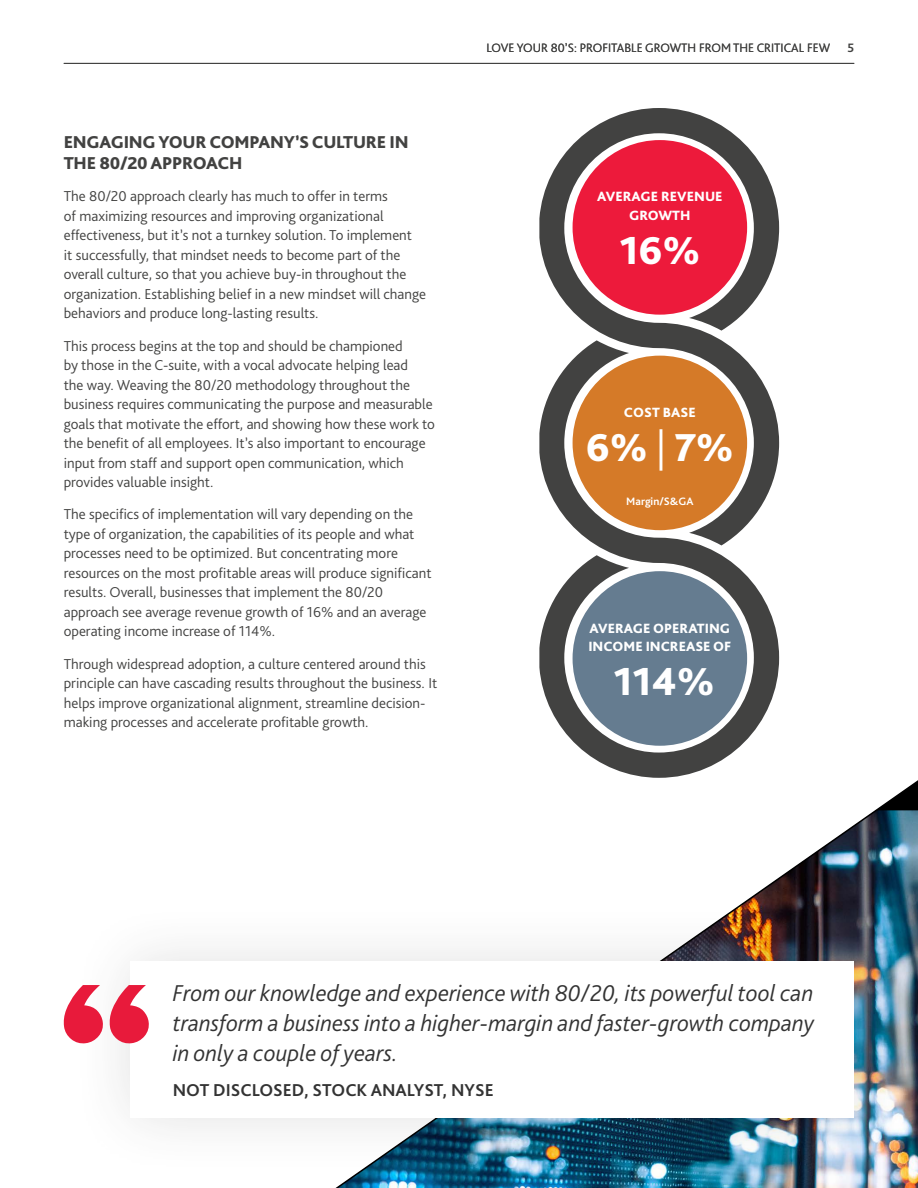
<style>
.page{position:relative;width:918px;height:1188px;background:#fff}
.page>*{position:absolute;margin:0;border:0;box-sizing:border-box;transform-origin:0 0}
.t1{font:800 40.8px "Bliss Pro";color:#fff}
.t2{font:italic 300 24px/30px "Bliss Pro";color:#333;text-align:justify}
.t3{font:800 18px/21px "Bliss Pro";letter-spacing:-.015em;color:#424241}
.t4{font:700 18px "Bliss Pro";color:#333}
.t5{font:300 15px/19.5px "Bliss Pro";color:#424241}
.t6{font:800 14.1px/18.3px "Bliss Pro";color:#fff;text-align:center}
.t7{font:300 12.75px "Bliss Pro";color:#424241}
.t8{font:700 12.75px "Bliss Pro";color:#424241}
.t9{font:700 11.25px "Bliss Pro";color:#fff}
.s1{font-weight:300}
</style>
<div class="page">
<svg style="left:335px;top:438px;width:583px;height:750px"></svg>
<svg style="left:539px;top:108px;width:240px;height:232px"></svg>
<svg style="left:539px;top:340px;width:240px;height:438px"></svg>
<div style="left:573px;top:140px;width:174px;height:175px;background:#ed1a3b;border-radius:50%"></div>
<div style="left:573px;top:356px;width:174px;height:174px;background:#d57a28;border-radius:50%"></div>
<div style="left:573px;top:571px;width:174px;height:175px;background:#657c90;border-radius:50%"></div>
<div style="left:70px;top:901px;width:844px;height:276px;background:#333;opacity:.15"></div>
<div style="left:130px;top:961px;width:724px;height:156px;background:#fff"></div>
<svg style="left:109px;top:985px;width:40px;height:59px"></svg>
<svg style="left:63px;top:985px;width:40px;height:59px"></svg>
<hr style="left:64px;top:63px;width:790px;height:1px;background:#424241">
<p class="t3" style="left:64px;top:131px;width:346px">ENGAGING YOUR COMPANY’S CULTURE IN<br>THE 80/20 APPROACH</p>
<p class="t5" style="left:64px;top:186px;width:364px">The 80/20 approach clearly has much to offer in terms<br>of maximizing resources and improving organizational effectiveness, but it’s not a turnkey solution. To implement<br>it successfully, that mindset needs to become part of the overall culture, so that you achieve buy-in throughout the organization. Establishing belief in a new mindset will change behaviors and produce long-lasting results.</p>
<p class="t5" style="left:64px;top:336px;width:373px">This process begins at the top and should be championed<br>by those in the C-suite, with a vocal advocate helping lead<br>the way. Weaving the 80/20 methodology throughout the business requires communicating the purpose and measurable goals that motivate the effort, and showing how these work to the benefit of all employees. It’s also important to encourage input from staff and support open communication, which provides valuable insight.</p>
<p class="t5" style="left:64px;top:504px;width:369px">The specifics of implementation will vary depending on the type of organization, the capabilities of its people and what processes need to be optimized. But concentrating more resources on the most profitable areas will produce significant results. Overall, businesses that implement the 80/20 approach see average revenue growth of 16% and an average operating income increase of 114%.</p>
<p class="t5" style="left:64px;top:654px;width:375px">Through widespread adoption, a culture centered around this principle can have cascading results throughout the business. It helps improve organizational alignment, streamline decision&shy;making processes and accelerate profitable growth.</p>
<p class="t7" style="left:486px;top:40px;width:345px">LOVE YOUR 80’S: PROFITABLE GROWTH FROM THE CRITICAL FEW</p>
<p class="t8" style="left:847px;top:40px;width:8px">5</p>
<p class="t6" style="left:597px;top:187px;width:127px">AVERAGE REVENUE<br>GROWTH</p>
<h1 class="t1" style="left:619px;top:225px;width:82px">16%</h1>
<p class="t6" style="left:624px;top:403px;width:73px">COST BASE</p>
<h1 class="t1" style="left:586px;top:422px;width:149px">6% <span class="s1">|</span> 7%</h1>
<p class="t9" style="left:626px;top:494px;width:69px">Margin/S&amp;GA</p>
<p class="t6" style="left:588px;top:618px;width:144px;text-align:left">AVERAGE OPERATING<br>INCOME INCREASE OF</p>
<h1 class="t1" style="left:613px;top:656px;width:103px">114%</h1>
<h2 class="t2" style="left:173px;top:977px;width:643px">From our knowledge and experience with 80/20, its powerful tool can transform a business into a higher-margin and faster-growth company in only a couple of years.</h2>
<p class="t4" style="left:173px;top:1079px;width:322px">NOT DISCLOSED, STOCK ANALYST, NYSE</p>
</div>
